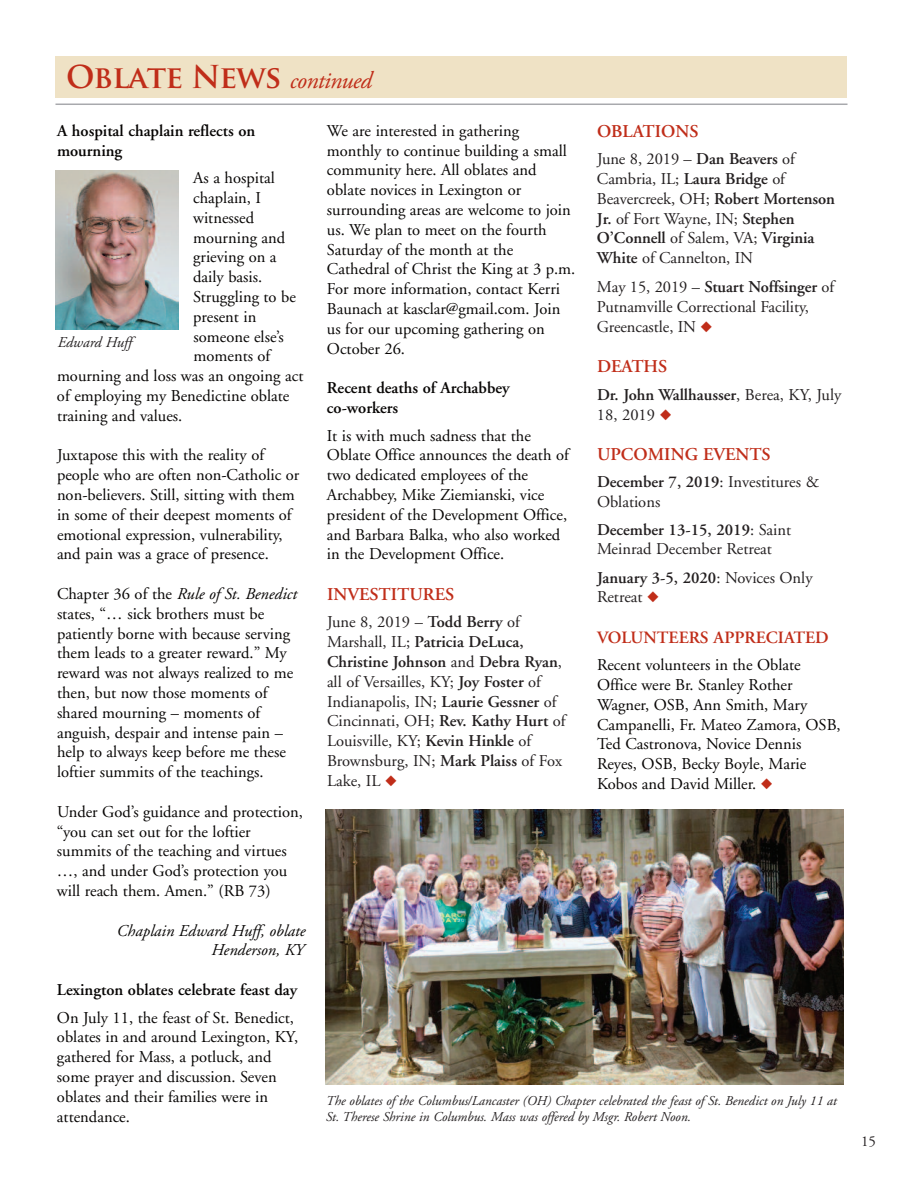
<style>
.page{position:relative;width:918px;height:1188px;background:#fff}
.page>*{position:absolute;margin:0;border:0;box-sizing:border-box;transform-origin:0 0}
.t1{font:700 30.75px "Trajan Pro";letter-spacing:-.03em;color:#c02d19}
.t2{font:600 18px "Adobe Garamond";color:#c02d19}
.t3{font:600 17.25px "Adobe Garamond";color:#c02d19}
.t4{font:16.5px/19.8px "Adobe Garamond";color:#070504}
.t5{font:16.5px/19.8px "Adobe Garamond";letter-spacing:-.005em;color:#231f20}
.t6{font:600 16.5px/19.8px "Adobe Garamond";color:#070504}
.t7{font:italic 16.5px/19.8px "Adobe Garamond";color:#070504;text-align:right}
.t8{font:italic 15px "Adobe Garamond";color:#231f20}
.t9{font:15px "Adobe Garamond";color:#231f20}
.t10{font:italic 13.5px/16.2px "Adobe Garamond";color:#231f20}
.s1{font-family:"Adobe Garamond Pro";font-weight:400;font-style:italic;font-size:24px}
.s2{font-style:italic}
.s3{font-weight:600}
.s4{color:#c02d19}
</style>
<div class="page">
<div style="left:56px;top:56px;width:791px;height:42px;background:#efe2c5"></div>
<hr style="left:56px;top:104px;width:792px;height:1px;background:#a8a9ad">
<img style="left:56px;top:170px;width:122px;height:160px">
<img style="left:326px;top:809px;width:518px;height:276px">
<h1 class="t1" style="left:66px;top:60px;width:307px">Oblate News <span class="s1">continued</span></h1>
<p class="t6" style="left:57px;top:122px;width:200px">A hospital chaplain reflects on mourning</p>
<p class="t4" style="left:193px;top:170px;width:83px">As a hospital</p>
<p class="t4" style="left:193px;top:189px;width:70px">chaplain, I</p>
<p class="t4" style="left:193px;top:209px;width:62px">witnessed</p>
<p class="t4" style="left:193px;top:229px;width:94px">mourning and</p>
<p class="t4" style="left:193px;top:249px;width:85px">grieving on a</p>
<p class="t4" style="left:193px;top:269px;width:71px">daily basis.</p>
<p class="t4" style="left:193px;top:288px;width:104px">Struggling to be</p>
<p class="t4" style="left:193px;top:308px;width:65px">present in</p>
<p class="t4" style="left:193px;top:328px;width:92px">someone else’s</p>
<p class="t4" style="left:193px;top:348px;width:78px">moments of</p>
<p class="t4" style="left:57px;top:368px;width:248px">mourning and loss was an ongoing act</p>
<p class="t4" style="left:57px;top:387px;width:234px">of employing my Benedictine oblate</p>
<p class="t4" style="left:57px;top:407px;width:127px">training and values.</p>
<p class="t4" style="left:57px;top:447px;width:244px">Juxtapose this with the reality of people who are often non-Catholic or non-believers. Still, sitting with them in some of their deepest moments of emotional expression, vulnerability, and pain was a grace of presence.</p>
<p class="t4" style="left:57px;top:585px;width:241px">Chapter 36 of the <span class="s2">Rule of St. Benedict </span>states, “… sick brothers must be patiently borne with because serving them leads to a greater reward.” My reward was not always realized to me then, but now those moments of shared mourning – moments of anguish, despair and intense pain – help to always keep before me these loftier summits of the teachings.</p>
<p class="t4" style="left:57px;top:803px;width:247px">Under God’s guidance and protection, “you can set out for the loftier summits of the teaching and virtues …, and under God’s protection you will reach them. Amen.” (RB 73)</p>
<p class="t7" style="left:116px;top:922px;width:190px">Chaplain Edward Huff, oblate<br>Henderson, KY</p>
<p class="t6" style="left:57px;top:981px;width:242px">Lexington oblates celebrate feast day</p>
<p class="t4" style="left:57px;top:1009px;width:243px">On July 11, the feast of St. Benedict, oblates in and around Lexington, KY, gathered for Mass, a potluck, and some prayer and discussion. Seven oblates and their families were in attendance.</p>
<p class="t8" style="left:57px;top:336px;width:76px">Edward Huff</p>
<p class="t4" style="left:327px;top:122px;width:250px">We are interested in gathering monthly to continue building a small community here. All oblates and oblate novices in Lexington or surrounding areas are welcome to join us. We plan to meet on the fourth<br>Saturday of the month at the<br>Cathedral of Christ the King at 3 p.m.<br>For more information, contact Kerri<br>Baunach at kasclar@gmail.com. Join us for our upcoming gathering on<br>October 26.</p>
<p class="t6" style="left:327px;top:380px;width:184px">Recent deaths of Archabbey co-workers</p>
<p class="t4" style="left:327px;top:427px;width:243px">It is with much sadness that the Oblate Office announces the death of two dedicated employees of the Archabbey, Mike Ziemianski, vice president of the Development Office, and Barbara Balka, who also worked in the Development Office.</p>
<p class="t2" style="left:327px;top:587px;width:129px">INVESTITURES</p>
<p class="t5" style="left:327px;top:614px;width:240px">June 8, 2019 – <span class="s3">Todd Berry</span> of<br>Marshall, IL; <span class="s3">Patricia DeLuca,<br>Christine Johnson</span> and <span class="s3">Debra Ryan</span>, all of Versailles, KY; <span class="s3">Joy Foster</span> of<br>Indianapolis, IN; <span class="s3">Laurie Gessner</span> of<br>Cincinnati, OH; <span class="s3">Rev. Kathy Hurt</span> of<br>Louisville, KY; <span class="s3">Kevin Hinkle</span> of<br>Brownsburg, IN; <span class="s3">Mark Plaiss</span> of Fox<br>Lake, IL <span class="s4">◆</span></p>
<p class="t2" style="left:597px;top:124px;width:103px">OBLATIONS</p>
<p class="t5" style="left:597px;top:151px;width:240px">June 8, 2019 – <span class="s3">Dan Beavers</span> of<br>Cambria, IL; <span class="s3">Laura Bridge</span> of<br>Beavercreek, OH; <span class="s3">Robert Mortenson<br>Jr.</span> of Fort Wayne, IN; <span class="s3">Stephen<br>O’Connell</span> of Salem, VA; <span class="s3">Virginia<br>White</span> of Cannelton, IN</p>
<p class="t5" style="left:597px;top:278px;width:239px">May 15, 2019 – <span class="s3">Stuart Noffsinger</span> of<br>Putnamville Correctional Facility,<br>Greencastle, IN <span class="s4">◆</span></p>
<p class="t2" style="left:597px;top:359px;width:72px">DEATHS</p>
<p class="t5" style="left:597px;top:387px;width:246px"><span class="s3">Dr. John Wallhausser</span>, Berea, KY, July<br>18, 2019 <span class="s4">◆</span></p>
<p class="t2" style="left:597px;top:447px;width:175px">UPCOMING EVENTS</p>
<p class="t5" style="left:597px;top:473px;width:224px"><span class="s3">December 7, 2019</span>: Investitures &amp;<br>Oblations</p>
<p class="t5" style="left:597px;top:521px;width:196px"><span class="s3">December 13-15, 2019</span>: Saint<br>Meinrad December Retreat</p>
<p class="t5" style="left:597px;top:569px;width:217px"><span class="s3">January 3-5, 2020</span>: Novices Only<br>Retreat <span class="s4">◆</span></p>
<p class="t3" style="left:597px;top:631px;width:233px">VOLUNTEERS APPRECIATED</p>
<p class="t4" style="left:597px;top:657px;width:245px">Recent volunteers in the Oblate<br>Office were Br. Stanley Rother<br>Wagner, OSB, Ann Smith, Mary<br>Campanelli, Fr. Mateo Zamora, OSB,<br>Ted Castronova, Novice Dennis<br>Reyes, OSB, Becky Boyle, Marie<br>Kobos and David Miller. <span class="s4">◆</span></p>
<p class="t10" style="left:326px;top:1094px;width:512px">The oblates of the Columbus/Lancaster (OH) Chapter celebrated the feast of St. Benedict on July 11 at<br>St. Therese Shrine in Columbus. Mass was offered by Msgr. Robert Noon.</p>
<p class="t9" style="left:861px;top:1136px;width:16px">15</p>
</div>
